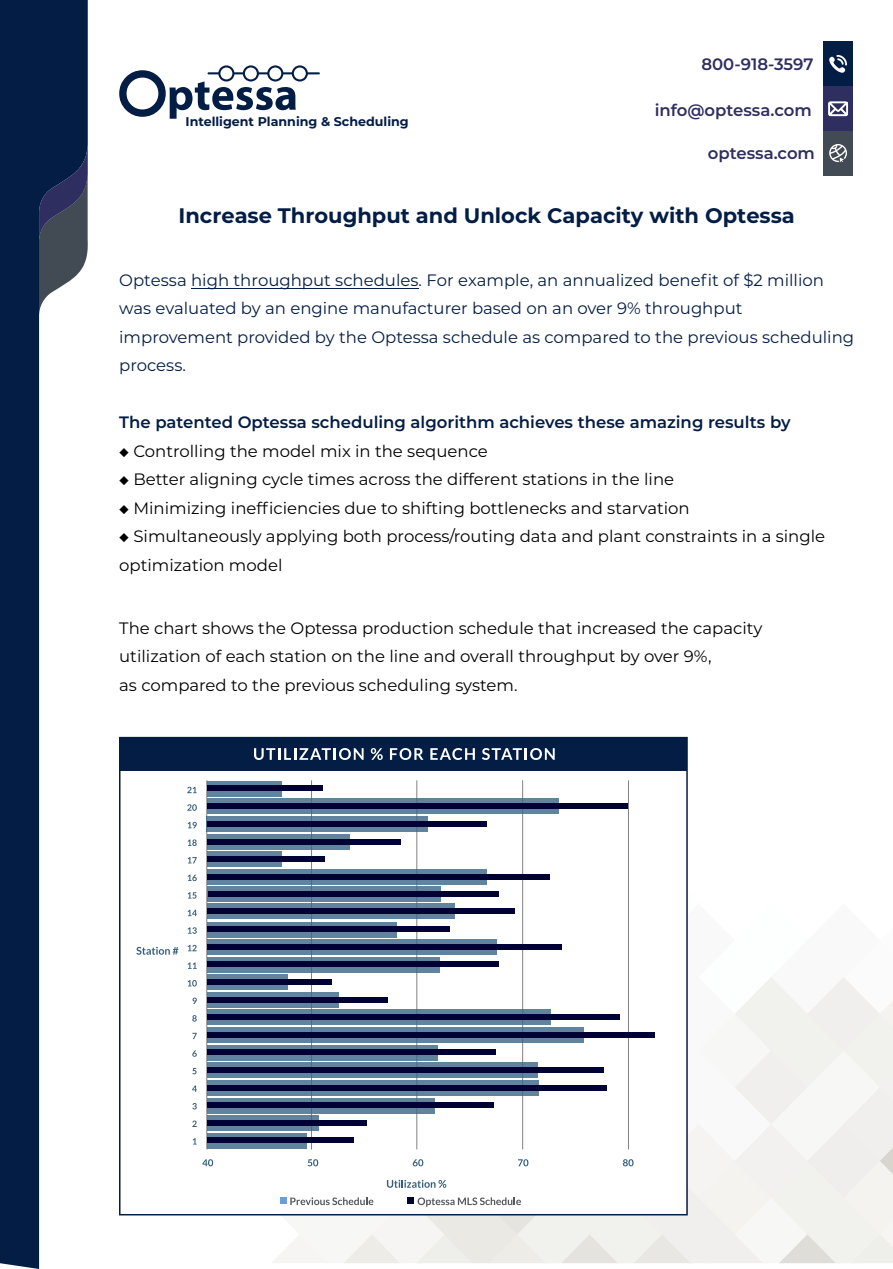
<style>
.page{position:relative;width:893px;height:1269px;background:#fff}
.page>*{position:absolute;margin:0;border:0;box-sizing:border-box;transform-origin:0 0}
.t1{font:700 21px "Montserrat";color:#031d44}
.t2{font:16.5px/28.5px "Montserrat";color:#000}
.t3{font:16.5px/28.5px "Montserrat";color:#031d44}
.t4{font:600 16.5px "Montserrat";color:#031d44}
.t5{font:600 16.5px "Montserrat";color:#2e2f60}
.t6{font:700 12.6px "Montserrat";color:#031d44}
</style>
<div class="page">
<svg style="left:0;top:0;width:88px;height:1269px;fill:#031d44"></svg>
<svg style="left:119px;top:65px;width:201px;height:54px"></svg>
<div style="left:823px;top:42px;width:30px;height:44px;background:#031d44"></div>
<div style="left:823px;top:86px;width:30px;height:45px;background:#2e2f60"></div>
<div style="left:823px;top:131px;width:30px;height:44px;background:#424a53"></div>
<svg style="left:829px;top:55px;width:18px;height:18px"></svg>
<svg style="left:829px;top:144px;width:18px;height:18px"></svg>
<svg style="left:828px;top:101px;width:20px;height:15px"></svg>
<hr style="left:191px;top:288px;width:228px;height:1px;background:#031d44">
<div style="left:119px;top:737px;width:569px;height:478px;background:#fff;border:2px solid #031d44"></div>
<svg style="left:187px;top:787px;width:10px;height:6px"></svg>
<svg style="left:187px;top:804px;width:10px;height:7px"></svg>
<svg style="left:188px;top:822px;width:9px;height:6px"></svg>
<svg style="left:188px;top:839px;width:9px;height:7px"></svg>
<svg style="left:188px;top:857px;width:9px;height:6px"></svg>
<svg style="left:188px;top:874px;width:9px;height:7px"></svg>
<svg style="left:188px;top:892px;width:9px;height:6px"></svg>
<svg style="left:188px;top:910px;width:9px;height:6px"></svg>
<svg style="left:188px;top:927px;width:9px;height:7px"></svg>
<svg style="left:188px;top:945px;width:9px;height:6px"></svg>
<svg style="left:188px;top:962px;width:9px;height:7px"></svg>
<svg style="left:188px;top:980px;width:9px;height:6px"></svg>
<svg style="left:193px;top:997px;width:4px;height:7px"></svg>
<svg style="left:192px;top:1015px;width:5px;height:6px"></svg>
<svg style="left:192px;top:1033px;width:5px;height:6px"></svg>
<svg style="left:192px;top:1050px;width:5px;height:6px"></svg>
<svg style="left:192px;top:1068px;width:5px;height:6px"></svg>
<svg style="left:192px;top:1085px;width:5px;height:7px"></svg>
<svg style="left:192px;top:1103px;width:5px;height:6px"></svg>
<svg style="left:192px;top:1120px;width:5px;height:7px"></svg>
<svg style="left:193px;top:1138px;width:4px;height:6px"></svg>
<svg style="left:202px;top:1159px;width:11px;height:7px"></svg>
<svg style="left:136px;top:947px;width:42px;height:7px"></svg>
<hr style="left:206px;top:780px;width:1px;height:369px;background:#808184">
<hr style="left:311px;top:780px;width:1px;height:369px;background:#808184">
<hr style="left:416px;top:780px;width:1px;height:369px;background:#808184">
<hr style="left:522px;top:780px;width:1px;height:369px;background:#808184">
<hr style="left:628px;top:780px;width:1px;height:369px;background:#808184">
<div style="left:207px;top:781px;width:74px;height:15px;background:#60849d"></div>
<div style="left:208px;top:785px;width:115px;height:6px;background:#000035"></div>
<svg style="left:207px;top:851px;width:56px;height:15px"></svg>
<div style="left:208px;top:855px;width:117px;height:6px;background:#000035"></div>
<svg style="left:207px;top:975px;width:56px;height:15px"></svg>
<div style="left:208px;top:979px;width:124px;height:5px;background:#000035"></div>
<svg style="left:207px;top:1116px;width:56px;height:15px"></svg>
<div style="left:208px;top:1120px;width:159px;height:5px;background:#000035"></div>
<div style="left:207px;top:1133px;width:99px;height:15px;background:#60849d"></div>
<div style="left:208px;top:1137px;width:146px;height:6px;background:#000035"></div>
<div style="left:207px;top:1098px;width:228px;height:15px;background:#60849d"></div>
<div style="left:208px;top:1102px;width:286px;height:6px;background:#000035"></div>
<div style="left:207px;top:1045px;width:230px;height:15px;background:#60849d"></div>
<div style="left:208px;top:1049px;width:288px;height:6px;background:#000035"></div>
<svg style="left:207px;top:1062px;width:56px;height:15px"></svg>
<div style="left:208px;top:1067px;width:396px;height:5px;background:#000035"></div>
<svg style="left:207px;top:1081px;width:56px;height:15px"></svg>
<div style="left:208px;top:1085px;width:399px;height:5px;background:#000035"></div>
<svg style="left:207px;top:992px;width:56px;height:15px"></svg>
<div style="left:208px;top:996px;width:180px;height:6px;background:#000035"></div>
<svg style="left:207px;top:1010px;width:56px;height:15px"></svg>
<div style="left:208px;top:1014px;width:412px;height:5px;background:#000035"></div>
<svg style="left:207px;top:1027px;width:56px;height:15px"></svg>
<div style="left:208px;top:1031px;width:447px;height:6px;background:#000035"></div>
<div style="left:207px;top:922px;width:189px;height:15px;background:#60849d"></div>
<div style="left:208px;top:926px;width:242px;height:6px;background:#000035"></div>
<div style="left:207px;top:957px;width:232px;height:15px;background:#60849d"></div>
<div style="left:208px;top:961px;width:291px;height:6px;background:#000035"></div>
<svg style="left:207px;top:940px;width:56px;height:15px"></svg>
<div style="left:208px;top:944px;width:354px;height:5px;background:#000035"></div>
<svg style="left:207px;top:887px;width:56px;height:15px"></svg>
<div style="left:208px;top:891px;width:290px;height:5px;background:#000035"></div>
<svg style="left:207px;top:904px;width:56px;height:15px"></svg>
<div style="left:208px;top:908px;width:307px;height:5px;background:#000035"></div>
<svg style="left:207px;top:869px;width:56px;height:15px"></svg>
<div style="left:208px;top:874px;width:342px;height:5px;background:#000035"></div>
<svg style="left:207px;top:834px;width:56px;height:15px"></svg>
<div style="left:208px;top:839px;width:193px;height:5px;background:#000035"></div>
<svg style="left:207px;top:799px;width:352px;height:15px;background:#567692"></svg>
<div style="left:208px;top:803px;width:420px;height:5px;background:#000035"></div>
<svg style="left:206px;top:817px;width:222px;height:15px;background:#52708d"></svg>
<div style="left:207px;top:821px;width:279px;height:5px;background:#000035"></div>
<svg style="left:263px;top:828px;width:630px;height:435px"></svg>
<div style="left:280px;top:1197px;width:7px;height:6px;background:#699fd4"></div>
<div style="left:407px;top:1197px;width:7px;height:6px;background:#000035"></div>
<div style="left:119px;top:737px;width:567px;height:33px;background:#031d44"></div>
<svg style="left:254px;top:748px;width:110px;height:12px"></svg>
<svg style="left:371px;top:748px;width:12px;height:12px"></svg>
<svg style="left:390px;top:748px;width:33px;height:12px"></svg>
<svg style="left:430px;top:748px;width:45px;height:12px"></svg>
<svg style="left:482px;top:748px;width:73px;height:12px"></svg>
<p class="t6" style="left:186px;top:112px;width:225px">Intelligent Planning &amp; Scheduling</p>
<p class="t5" style="left:701px;top:53px;width:114px">800-918-3597</p>
<p class="t5" style="left:655px;top:98px;width:158px">info@optessa.com</p>
<p class="t5" style="left:708px;top:141px;width:109px">optessa.com</p>
<p class="t1" style="left:179px;top:201px;width:618px">Increase Throughput and Unlock Capacity with Optessa</p>
<p class="t3" style="left:119px;top:265px;width:736px">Optessa high throughput schedules. For example, an annualized benefit of $2 million was evaluated by an engine manufacturer based on an over 9% throughput improvement provided by the Optessa schedule as compared to the previous scheduling process.</p>
<p class="t4" style="left:119px;top:411px;width:673px">The patented Optessa scheduling algorithm achieves these amazing results by</p>
<p class="t2" style="left:119px;top:436px;width:370px">◆ Controlling the model mix in the sequence</p>
<p class="t2" style="left:119px;top:464px;width:556px">◆ Better aligning cycle times across the different stations in the line</p>
<p class="t2" style="left:119px;top:493px;width:572px">◆ Minimizing inefficiencies due to shifting bottlenecks and starvation</p>
<p class="t2" style="left:119px;top:521px;width:707px">◆ Simultaneously applying both process/routing data and plant constraints in a single optimization model</p>
<p class="t2" style="left:119px;top:613px;width:645px">The chart shows the Optessa production schedule that increased the capacity utilization of each station on the line and overall throughput by over 9%,<br>as compared to the previous scheduling system.</p>
</div>
